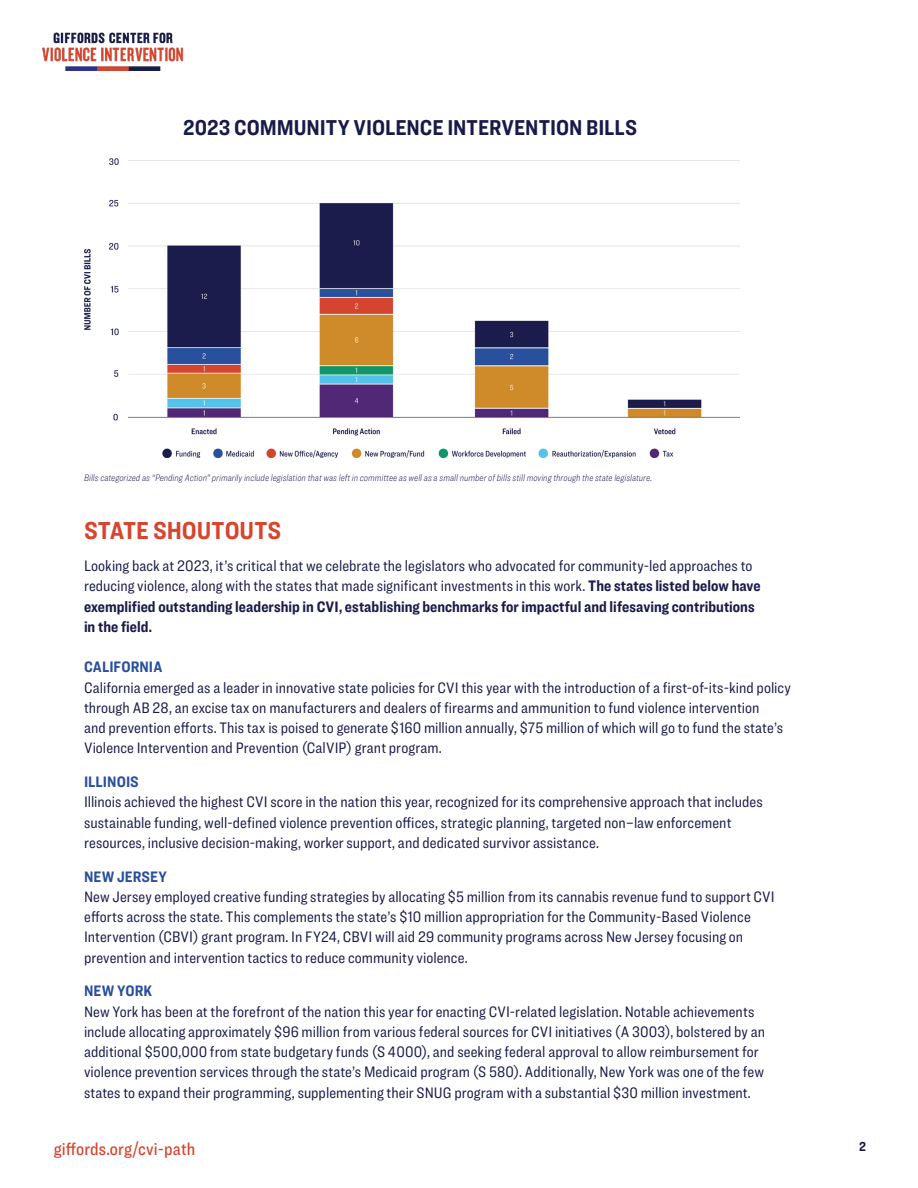
<style>
.page{position:relative;width:918px;height:1188px;background:#fff}
.page>*{position:absolute;margin:0;border:0;box-sizing:border-box;transform-origin:0 0}
.t1{font:700 25.5px "Ringside Condensed";color:#d6452e}
.t2{font:700 22.35px "Ringside Condensed";letter-spacing:-.005em;color:#181b49}
.t3{font:500 18px "Ringside Condensed";letter-spacing:.01em;color:#d6452e}
.t4{font:15.75px/20.2px "Ringside Condensed";color:#181b49}
.t5{font:700 15.75px "Ringside Condensed";letter-spacing:.005em;color:#294f9c}
.t6{font:700 13.5px "Ringside Condensed";color:#181b49}
.t7{font:italic 100 9.75px "Ringside Condensed";color:#181b49}
.s1{font-weight:700}
</style>
<div class="page">
<img style="left:42px;top:32px;width:142px;height:39px">
<img style="left:84px;top:158px;width:655px;height:299px">
<p class="t2" style="left:183px;top:112px;width:455px">2023 COMMUNITY VIOLENCE INTERVENTION BILLS</p>
<p class="t7" style="left:84px;top:471px;width:570px">Bills categorized as “Pending Action” primarily include legislation that was left in committee as well as a small number of bills still moving through the state legislature.</p>
<p class="t1" style="left:84px;top:512px;width:199px">STATE SHOUTOUTS</p>
<p class="t4" style="left:84px;top:555px;width:678px">Looking back at 2023, it’s critical that we celebrate the legislators who advocated for community-led approaches to reducing violence, along with the states that made significant investments in this work. <span class="s1">The states listed below have exemplified outstanding leadership in CVI, establishing benchmarks for impactful and lifesaving contributions in the field.</span></p>
<p class="t5" style="left:84px;top:656px;width:80px">CALIFORNIA</p>
<p class="t4" style="left:84px;top:677px;width:708px">California emerged as a leader in innovative state policies for CVI this year with the introduction of a first-of-its-kind policy through AB 28, an excise tax on manufacturers and dealers of firearms and ammunition to fund violence intervention<br>and prevention efforts. This tax is poised to generate $160 million annually, $75 million of which will go to fund the state’s Violence Intervention and Prevention (CalVIP) grant program.</p>
<p class="t5" style="left:84px;top:771px;width:56px">ILLINOIS</p>
<p class="t4" style="left:84px;top:792px;width:680px">Illinois achieved the highest CVI score in the nation this year, recognized for its comprehensive approach that includes sustainable funding, well-defined violence prevention offices, strategic planning, targeted non–law enforcement resources, inclusive decision-making, worker support, and dedicated survivor assistance.</p>
<p class="t5" style="left:84px;top:865px;width:84px">NEW JERSEY</p>
<p class="t4" style="left:84px;top:886px;width:692px">New Jersey employed creative funding strategies by allocating $5 million from its cannabis revenue fund to support CVI efforts across the state. This complements the state’s $10 million appropriation for the Community-Based Violence Intervention (CBVI) grant program. In FY24, CBVI will aid 29 community programs across New Jersey focusing on prevention and intervention tactics to reduce community violence.</p>
<p class="t5" style="left:84px;top:980px;width:70px">NEW YORK</p>
<p class="t4" style="left:84px;top:1001px;width:683px">New York has been at the forefront of the nation this year for enacting CVI-related legislation. Notable achievements include allocating approximately $96 million from various federal sources for CVI initiatives (A 3003), bolstered by an additional $500,000 from state budgetary funds (S 4000), and seeking federal approval to allow reimbursement for violence prevention services through the state’s Medicaid program (S 580). Additionally, New York was one of the few states to expand their programming, supplementing their SNUG program with a substantial $30 million investment.</p>
<p class="t3" style="left:54px;top:1136px;width:143px">giffords.org/cvi-path</p>
<p class="t6" style="left:859px;top:1137px;width:8px">2</p>
</div>
